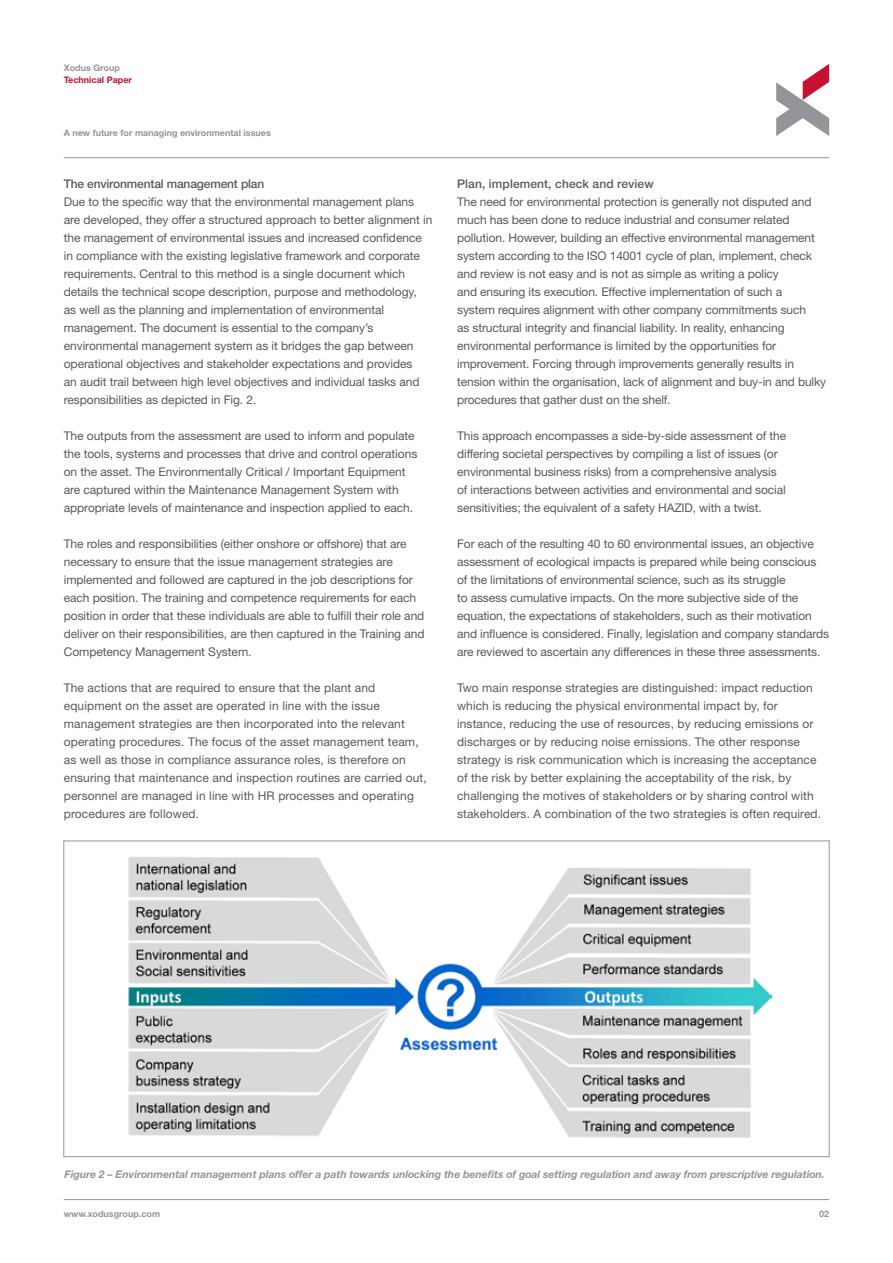
<style>
.page{position:relative;width:893px;height:1263px;background:#fff}
.page>*{position:absolute;margin:0;border:0;box-sizing:border-box;transform-origin:0 0}
.t1{font:12px/18px "Helvetica Neue";letter-spacing:-.005em;color:#58595b}
.t2{font:500 12px "Helvetica Neue";letter-spacing:-.01em;color:#58595b}
.t3{font:500 12px "Helvetica Neue";letter-spacing:.01em;color:#58595b}
.t4{font:italic 700 10.5px "Helvetica Neue";letter-spacing:-.005em;color:#939598}
.t5{font:700 9px "Helvetica Neue";color:#939598}
.t6{font:700 9px "Helvetica Neue";color:#c41230}
</style>
<div class="page">
<svg style="left:776px;top:64px;width:53px;height:72px"></svg>
<hr style="left:64px;top:157px;width:765px;height:1px;background:#939598">
<hr style="left:64px;top:1199px;width:765px;height:1px;background:#939598">
<img style="left:128px;top:857px;width:644px;height:281px">
<p class="t5" style="left:64px;top:62px;width:58px">Xodus Group</p>
<p class="t6" style="left:64px;top:74px;width:70px">Technical Paper</p>
<p class="t5" style="left:64px;top:127px;width:209px">A new future for managing environmental issues</p>
<p class="t2" style="left:64px;top:177px;width:202px">The environmental management plan</p>
<p class="t1" style="left:64px;top:193px;width:370px">Due to the specific way that the environmental management plans are developed, they offer a structured approach to better alignment in the management of environmental issues and increased confidence in compliance with the existing legislative framework and corporate requirements. Central to this method is a single document which details the technical scope description, purpose and methodology,<br>as well as the planning and implementation of environmental management. The document is essential to the company’s environmental management system as it bridges the gap between operational objectives and stakeholder expectations and provides<br>an audit trail between high level objectives and individual tasks and responsibilities as depicted in Fig. 2.</p>
<p class="t1" style="left:64px;top:427px;width:355px">The outputs from the assessment are used to inform and populate the tools, systems and processes that drive and control operations on the asset. The Environmentally Critical / Important Equipment are captured within the Maintenance Management System with appropriate levels of maintenance and inspection applied to each.</p>
<p class="t1" style="left:64px;top:535px;width:362px">The roles and responsibilities (either onshore or offshore) that are necessary to ensure that the issue management strategies are implemented and followed are captured in the job descriptions for each position. The training and competence requirements for each position in order that these individuals are able to fulfill their role and deliver on their responsibilities, are then captured in the Training and Competency Management System.</p>
<p class="t1" style="left:64px;top:679px;width:365px">The actions that are required to ensure that the plant and equipment on the asset are operated in line with the issue management strategies are then incorporated into the relevant operating procedures. The focus of the asset management team, as well as those in compliance assurance roles, is therefore on ensuring that maintenance and inspection routines are carried out, personnel are managed in line with HR processes and operating procedures are followed.</p>
<p class="t3" style="left:457px;top:177px;width:198px">Plan, implement, check and review</p>
<p class="t1" style="left:457px;top:193px;width:371px">The need for environmental protection is generally not disputed and much has been done to reduce industrial and consumer related pollution. However, building an effective environmental management system according to the ISO 14001 cycle of plan, implement, check and review is not easy and is not as simple as writing a policy<br>and ensuring its execution. Effective implementation of such a<br>system requires alignment with other company commitments such<br>as structural integrity and financial liability. In reality, enhancing environmental performance is limited by the opportunities for improvement. Forcing through improvements generally results in tension within the organisation, lack of alignment and buy-in and bulky procedures that gather dust on the shelf.</p>
<p class="t1" style="left:457px;top:427px;width:331px">This approach encompasses a side-by-side assessment of the differing societal perspectives by compiling a list of issues (or environmental business risks) from a comprehensive analysis of interactions between activities and environmental and social sensitivities; the equivalent of a safety HAZID, with a twist.</p>
<p class="t1" style="left:457px;top:535px;width:374px">For each of the resulting 40 to 60 environmental issues, an objective assessment of ecological impacts is prepared while being conscious of the limitations of environmental science, such as its struggle<br>to assess cumulative impacts. On the more subjective side of the equation, the expectations of stakeholders, such as their motivation and influence is considered. Finally, legislation and company standards are reviewed to ascertain any differences in these three assessments.</p>
<p class="t1" style="left:457px;top:679px;width:365px">Two main response strategies are distinguished: impact reduction which is reducing the physical environmental impact by, for instance, reducing the use of resources, by reducing emissions or discharges or by reducing noise emissions. The other response strategy is risk communication which is increasing the acceptance of the risk by better explaining the acceptability of the risk, by challenging the motives of stakeholders or by sharing control with stakeholders. A combination of the two strategies is often required.</p>
<p class="t4" style="left:64px;top:1168px;width:762px">Figure 2 – Environmental management plans offer a path towards unlocking the benefits of goal setting regulation and away from prescriptive regulation.</p>
<p class="t5" style="left:64px;top:1208px;width:98px">www.xodusgroup.com</p>
<p class="t5" style="left:819px;top:1208px;width:12px">02</p>
</div>
